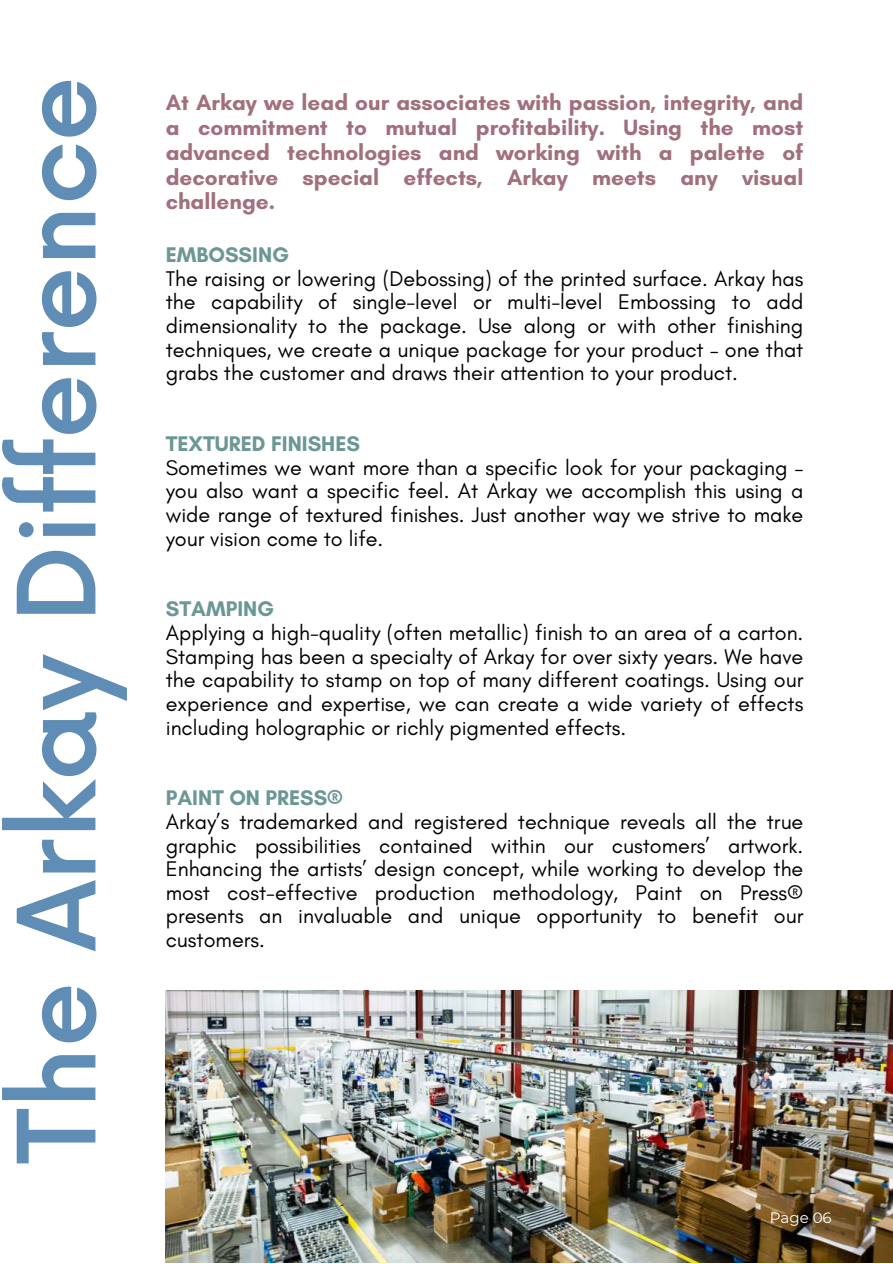
<style>
.page{position:relative;width:893px;height:1264px;background:#fff}
.page>*{position:absolute;margin:0;border:0;box-sizing:border-box;transform-origin:0 0}
.t1{font:500 104.85px "Now";color:#5f8db5}
.t2{font:700 22.5px/24.8px "Glacial Indifference";color:#a2707d;text-align:justify}
.t3{font:21.6px/23.5px "Glacial Indifference";color:#000;text-align:justify}
.t4{font:700 21.6px "Glacial Indifference";color:#6b9795}
.t5{font:15px "Montserrat";color:#fff}
</style>
<div class="page">
<img style="left:166px;top:990px;width:726px;height:272px">
<h1 class="t1" style="left:-24px;top:1163px;width:1088px;rotate:-90deg">The Arkay Difference</h1>
<p class="t2" style="left:166px;top:90px;width:639px">At Arkay we lead our associates with passion, integrity, and a commitment to mutual profitability. Using the most advanced technologies and working with a palette of decorative special effects, Arkay meets any visual challenge.</p>
<p class="t4" style="left:166px;top:241px;width:125px">EMBOSSING</p>
<p class="t3" style="left:166px;top:267px;width:639px">The raising or lowering (Debossing) of the printed surface. Arkay has the capability of single-level or multi-level Embossing to add dimensionality to the package. Use along or with other finishing techniques, we create a unique package for your product – one that grabs the customer and draws their attention to your product.</p>
<p class="t4" style="left:166px;top:430px;width:196px">TEXTURED FINISHES</p>
<p class="t3" style="left:166px;top:456px;width:639px">Sometimes we want more than a specific look for your packaging – you also want a specific feel. At Arkay we accomplish this using a wide range of textured finishes. Just another way we strive to make your vision come to life.</p>
<p class="t4" style="left:166px;top:595px;width:110px">STAMPING</p>
<p class="t3" style="left:166px;top:621px;width:639px">Applying a high-quality (often metallic) finish to an area of a carton.<br>Stamping has been a specialty of Arkay for over sixty years. We have the capability to stamp on top of many different coatings. Using our experience and expertise, we can create a wide variety of effects including holographic or richly pigmented effects.</p>
<p class="t4" style="left:166px;top:784px;width:179px">PAINT ON PRESS®</p>
<p class="t3" style="left:166px;top:810px;width:639px">Arkay’s trademarked and registered technique reveals all the true graphic possibilities contained within our customers’ artwork.<br>Enhancing the artists’ design concept, while working to develop the most cost-effective production methodology, Paint on Press® presents an invaluable and unique opportunity to benefit our customers.</p>
<p class="t5" style="left:769px;top:1207px;width:63px">Page 06</p>
</div>
